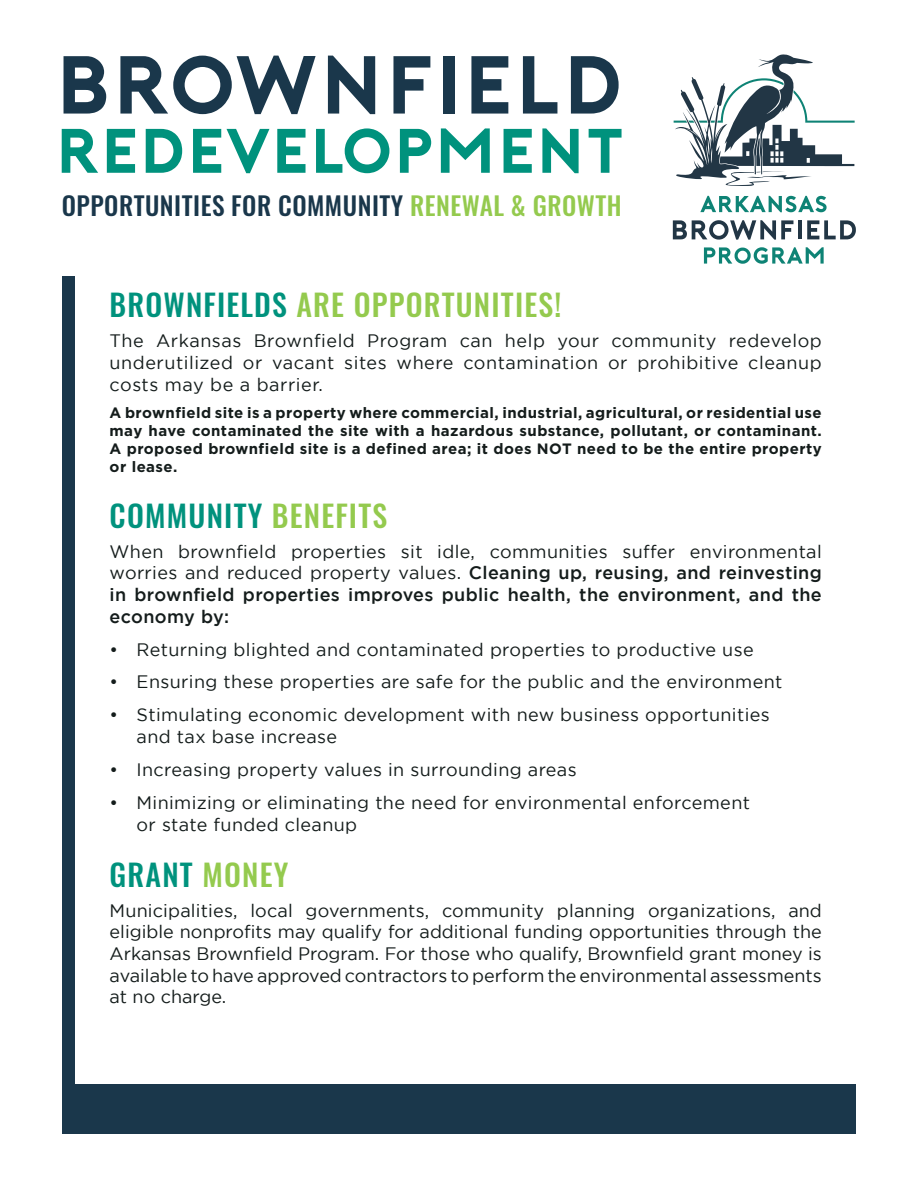
<style>
.page{position:relative;width:918px;height:1188px;background:#fff}
.page>*{position:absolute;margin:0;border:0;box-sizing:border-box;transform-origin:0 0}
.t1{font:82.05px "Porter Bold DEMO";letter-spacing:.01em;color:#1a374b}
.t2{font:62.7px "Porter Bold DEMO";color:#00927d}
.t3{font:500 30px "Oswald";letter-spacing:.04em;color:#94ca4e}
.t4{font:500 30px "Oswald";letter-spacing:.04em;color:#00927d}
.t5{font:500 25.35px "Oswald";letter-spacing:.02em;color:#1a374b}
.t6{font:18px/21.6px "Gotham";letter-spacing:.02em;color:#141c1b;text-align:justify}
.t7{font:500 18px/21.6px "Gotham";letter-spacing:.02em;color:#141c1b;text-align:justify}
.t8{font:700 15px/18px "Gotham";letter-spacing:.03em;color:#141c1b;text-align:justify}
.s1{color:#94ca4e}
.s2{color:#00927d}
.s3{font-weight:400}
</style>
<div class="page">
<div style="left:64px;top:1084px;width:792px;height:50px;background:#1a374b"></div>
<div style="left:62px;top:277px;width:13px;height:857px;background:#1a374b"></div>
<svg style="left:673px;top:54px;width:182px;height:132px"></svg>
<svg style="left:673px;top:220px;width:120px;height:20px"></svg>
<hr style="left:798px;top:220px;width:4px;height:19px;background:#223645">
<svg style="left:807px;top:220px;width:49px;height:19px"></svg>
<svg style="left:704px;top:247px;width:120px;height:17px"></svg>
<svg style="left:700px;top:196px;width:127px;height:16px"></svg>
<h1 class="t1" style="left:56px;top:42px;width:571px">BROWNFIELD</h1>
<h2 class="t2" style="left:56px;top:118px;width:571px">REDEVELOPMENT</h2>
<h3 class="t5" style="left:62px;top:183px;width:561px">OPPORTUNITIES FOR COMMUNITY <span class="s1">RENEWAL &amp; GROWTH</span></h3>
<h3 class="t3" style="left:110px;top:278px;width:453px"><span class="s2">BROWNFIELDS</span> ARE OPPORTUNITIES!</h3>
<p class="t6" style="left:110px;top:330px;width:714px">The Arkansas Brownfield Program can help your community redevelop underutilized or vacant sites where contamination or prohibitive cleanup costs may be a barrier.</p>
<p class="t8" style="left:110px;top:403px;width:714px">A brownfield site is a property where commercial, industrial, agricultural, or residential use may have contaminated the site with a hazardous substance, pollutant, or contaminant.<br>A proposed brownfield site is a defined area; it does NOT need to be the entire property or lease.</p>
<h3 class="t4" style="left:110px;top:489px;width:279px">COMMUNITY <span class="s1">BENEFITS</span></h3>
<p class="t7" style="left:110px;top:540px;width:714px"><span class="s3">When brownfield properties sit idle, communities suffer environmental worries and reduced property values.</span> Cleaning up, reusing, and reinvesting in brownfield properties improves public health, the environment, and the economy by:</p>
<p class="t6" style="left:110px;top:638px;width:646px">• Returning blighted and contaminated properties to productive use</p>
<p class="t6" style="left:110px;top:671px;width:674px">• Ensuring these properties are safe for the public and the environment</p>
<p class="t6" style="left:137px;top:704px;width:635px;text-indent:-27px">• Stimulating economic development with new business opportunities and tax base increase</p>
<p class="t6" style="left:110px;top:759px;width:469px">• Increasing property values in surrounding areas</p>
<p class="t6" style="left:137px;top:792px;width:615px;text-indent:-27px">• Minimizing or eliminating the need for environmental enforcement or state funded cleanup</p>
<h3 class="t4" style="left:110px;top:848px;width:180px">GRANT <span class="s1">MONEY</span></h3>
<p class="t6" style="left:110px;top:899px;width:714px">Municipalities, local governments, community planning organizations, and eligible nonprofits may qualify for additional funding opportunities through the Arkansas Brownfield Program. For those who qualify, Brownfield grant money is available to have approved contractors to perform the environmental assessments at no charge.</p>
</div>
